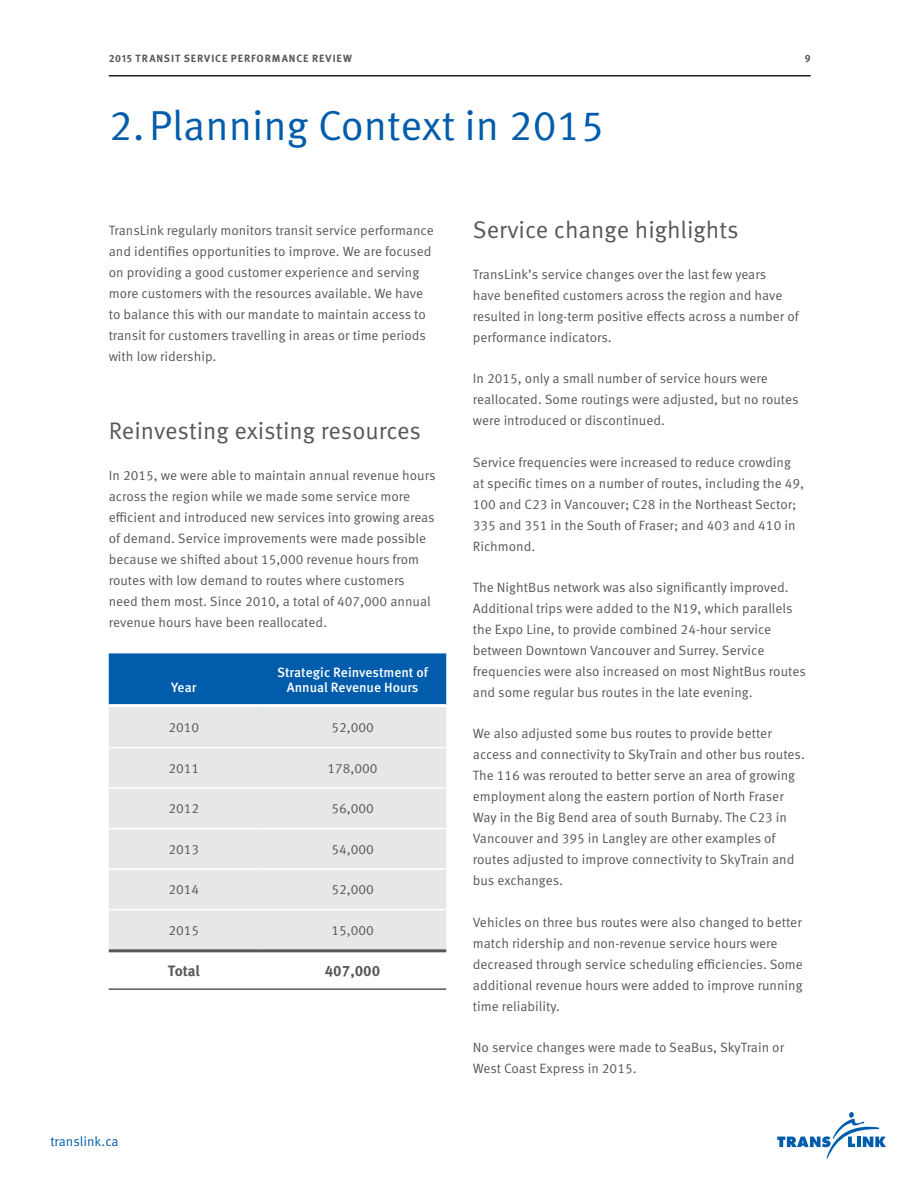
<style>
.page{position:relative;width:918px;height:1188px;background:#fff}
.page>*{position:absolute;margin:0;border:0;box-sizing:border-box;transform-origin:0 0}
.t1{font:42px "Meta OT Norm";color:#015dab}
.t2{font:24px "Meta OT Norm";color:#57585a}
.t3{font:700 15px "Meta OT";color:#57585a}
.t4{font:13.5px/21px "Meta OT Norm";color:#57585a}
.t5{font:500 13.5px/15px "Meta OT";color:#fff;text-align:center}
.t6{font:13.5px "Meta OT Norm";letter-spacing:-.005em;color:#015dab}
.t7{font:700 10.5px "Meta OT";letter-spacing:.085em;color:#57585a}
</style>
<div class="page">
<hr style="left:109px;top:75px;width:702px;height:1px;background:#231f20">
<svg style="left:777px;top:1112px;width:109px;height:48px"></svg>
<hr style="left:857px;top:1137px;width:4px;height:10px;background:#015dab">
<div style="left:109px;top:653px;width:337px;height:51px;background:#015dab"></div>
<div style="left:109px;top:707px;width:337px;height:242px;background:#e6e7e9"></div>
<hr style="left:109px;top:747px;width:150px;height:1px;background:#fff">
<hr style="left:259px;top:747px;width:187px;height:1px;background:#fff">
<hr style="left:109px;top:787px;width:150px;height:2px;background:#fff">
<hr style="left:259px;top:787px;width:187px;height:2px;background:#fff">
<hr style="left:109px;top:828px;width:150px;height:1px;background:#fff">
<hr style="left:259px;top:828px;width:187px;height:1px;background:#fff">
<hr style="left:109px;top:949px;width:150px;height:3px;background:#57585a">
<hr style="left:259px;top:949px;width:187px;height:3px;background:#57585a">
<hr style="left:109px;top:988px;width:150px;height:2px;background:#57585a">
<hr style="left:259px;top:988px;width:187px;height:2px;background:#57585a">
<hr style="left:109px;top:868px;width:150px;height:2px;background:#fff">
<hr style="left:259px;top:868px;width:187px;height:2px;background:#fff">
<hr style="left:109px;top:909px;width:150px;height:1px;background:#fff">
<hr style="left:259px;top:909px;width:187px;height:1px;background:#fff">
<p class="t7" style="left:109px;top:52px;width:245px">2015 TRANSIT SERVICE PERFORMANCE REVIEW</p>
<p class="t7" style="left:805px;top:52px;width:7px">9</p>
<h1 class="t1" style="left:109px;top:100px;width:497px">2. Planning Context in 2015</h1>
<p class="t4" style="left:109px;top:220px;width:326px">TransLink regularly monitors transit service performance and identifies opportunities to improve. We are focused on providing a good customer experience and serving more customers with the resources available. We have to balance this with our mandate to maintain access to transit for customers travelling in areas or time periods with low ridership.</p>
<h2 class="t2" style="left:109px;top:416px;width:314px">Reinvesting existing resources</h2>
<p class="t4" style="left:109px;top:465px;width:328px">In 2015, we were able to maintain annual revenue hours across the region while we made some service more efficient and introduced new services into growing areas of demand. Service improvements were made possible because we shifted about 15,000 revenue hours from routes with low demand to routes where customers need them most. Since 2010, a total of 407,000 annual revenue hours have been reallocated.</p>
<p class="t5" style="left:171px;top:680px;width:27px">Year</p>
<p class="t5" style="left:277px;top:665px;width:153px">Strategic Reinvestment of<br>Annual Revenue Hours</p>
<p class="t4" style="left:168px;top:717px;width:32px">2010</p>
<p class="t4" style="left:331px;top:717px;width:44px">52,000</p>
<p class="t4" style="left:168px;top:758px;width:32px">2011</p>
<p class="t4" style="left:328px;top:758px;width:52px">178,000</p>
<p class="t4" style="left:168px;top:798px;width:32px">2012</p>
<p class="t4" style="left:331px;top:798px;width:44px">56,000</p>
<p class="t4" style="left:168px;top:839px;width:32px">2013</p>
<p class="t4" style="left:331px;top:839px;width:44px">54,000</p>
<p class="t4" style="left:168px;top:879px;width:32px">2014</p>
<p class="t4" style="left:331px;top:879px;width:44px">52,000</p>
<p class="t4" style="left:168px;top:920px;width:32px">2015</p>
<p class="t4" style="left:331px;top:920px;width:44px">15,000</p>
<p class="t3" style="left:168px;top:961px;width:34px">Total</p>
<p class="t3" style="left:325px;top:961px;width:57px">407,000</p>
<p class="t6" style="left:50px;top:1133px;width:70px">translink.ca</p>
<h2 class="t2" style="left:473px;top:215px;width:267px">Service change highlights</h2>
<p class="t4" style="left:473px;top:264px;width:327px">TransLink’s service changes over the last few years<br>have benefited customers across the region and have resulted in long-term positive effects across a number of performance indicators.</p>
<p class="t4" style="left:473px;top:368px;width:327px">In 2015, only a small number of service hours were reallocated. Some routings were adjusted, but no routes were introduced or discontinued.</p>
<p class="t4" style="left:473px;top:452px;width:333px">Service frequencies were increased to reduce crowding at specific times on a number of routes, including the 49, 100 and C23 in Vancouver; C28 in the Northeast Sector; 335 and 351 in the South of Fraser; and 403 and 410 in Richmond.</p>
<p class="t4" style="left:473px;top:577px;width:335px">The NightBus network was also significantly improved.<br>Additional trips were added to the N19, which parallels the Expo Line, to provide combined 24-hour service between Downtown Vancouver and Surrey. Service frequencies were also increased on most NightBus routes and some regular bus routes in the late evening.</p>
<p class="t4" style="left:473px;top:723px;width:332px">We also adjusted some bus routes to provide better access and connectivity to SkyTrain and other bus routes.<br>The 116 was rerouted to better serve an area of growing employment along the eastern portion of North Fraser Way in the Big Bend area of south Burnaby. The C23 in Vancouver and 395 in Langley are other examples of routes adjusted to improve connectivity to SkyTrain and bus exchanges.</p>
<p class="t4" style="left:473px;top:912px;width:332px">Vehicles on three bus routes were also changed to better match ridership and non-revenue service hours were decreased through service scheduling efficiencies. Some additional revenue hours were added to improve running time reliability.</p>
<p class="t4" style="left:473px;top:1037px;width:313px">No service changes were made to SeaBus, SkyTrain or<br>West Coast Express in 2015.</p>
</div>
